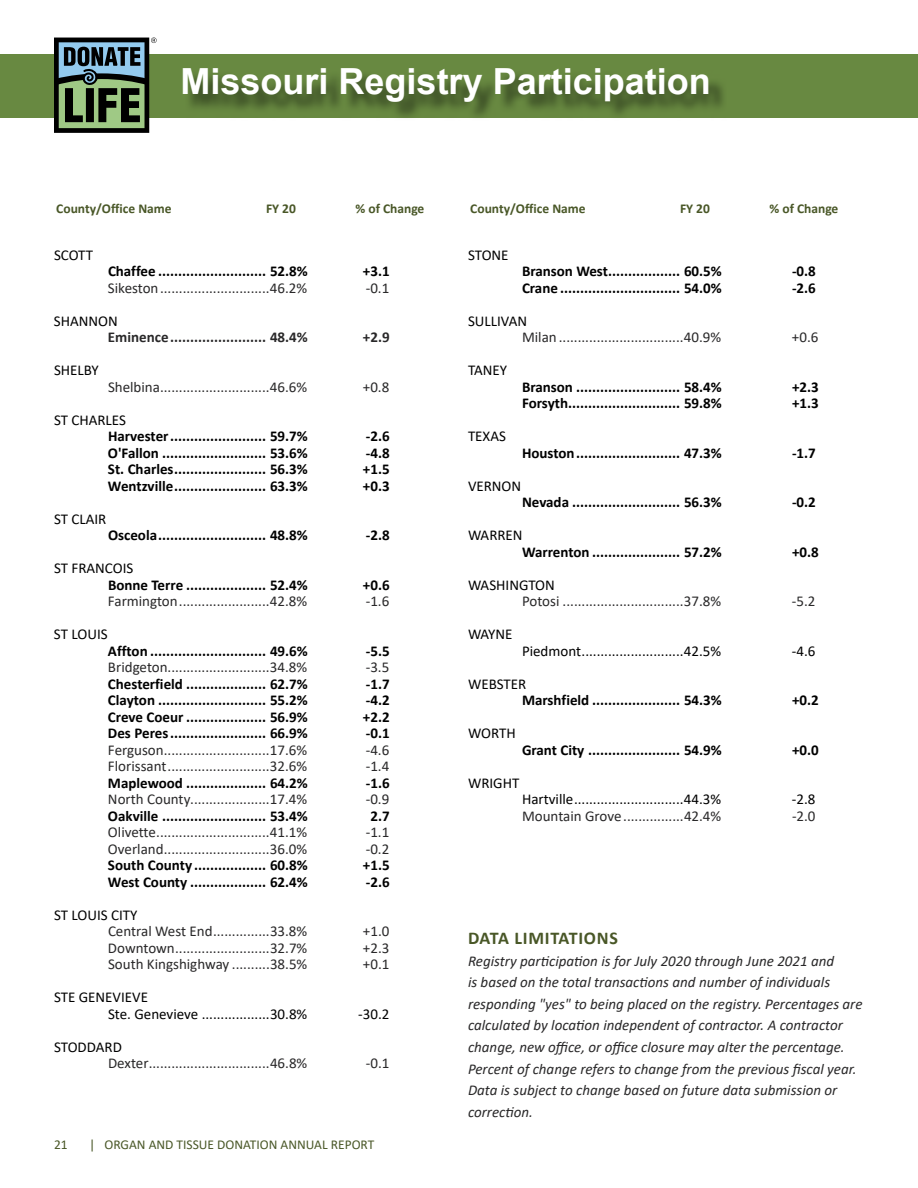
<style>
.page{position:relative;width:918px;height:1188px;background:#fff}
.page>*{position:absolute;margin:0;border:0;box-sizing:border-box;transform-origin:0 0}
.t1{font:700 36px "Arial";color:#fff}
.t2{font:700 18px "Calibri";letter-spacing:.04em;color:#495727}
.t3{font:700 15px "Calibri";color:#000}
.t4{font:15px "Calibri";color:#292829}
.t5{font:italic 15px/21.6px "Calibri";color:#292829}
.t6{font:15px/16.5px "Calibri";color:#000}
.t7{font:700 15px "Calibri";color:#292829}
.t8{font:700 13.5px "Calibri";color:#495727}
.t9{font:13.5px "Calibri";color:#495727}
</style>
<div class="page">
<svg style="left:0;top:55px;width:918px;height:63px;background:#61803c"></svg>
<svg style="left:54px;top:38px;width:103px;height:95px;background:#506759"></svg>
<h1 class="t1" style="left:181px;top:56px;width:532px">Missouri Registry Participation</h1>
<p class="t8" style="left:56px;top:199px;width:117px">County/Office Name</p>
<p class="t8" style="left:266px;top:199px;width:31px">FY 20</p>
<p class="t8" style="left:356px;top:199px;width:70px">% of Change</p>
<p class="t6" style="left:54px;top:246px;width:41px">SCOTT</p>
<p class="t3" style="left:108px;top:261px;width:201px">Chaffee ........................... 52.8%</p>
<p class="t3" style="left:363px;top:261px;width:28px">+3.1</p>
<p class="t4" style="left:108px;top:277px;width:201px">Sikeston.............................46.2%</p>
<p class="t4" style="left:366px;top:277px;width:25px">-0.1</p>
<p class="t6" style="left:54px;top:312px;width:65px">SHANNON</p>
<p class="t7" style="left:108px;top:327px;width:201px">Eminence........................ 48.4%</p>
<p class="t7" style="left:363px;top:327px;width:28px">+2.9</p>
<p class="t6" style="left:54px;top:362px;width:46px">SHELBY</p>
<p class="t4" style="left:108px;top:376px;width:201px">Shelbina.............................46.6%</p>
<p class="t4" style="left:363px;top:376px;width:28px">+0.8</p>
<p class="t6" style="left:54px;top:411px;width:74px">ST CHARLES</p>
<p class="t3" style="left:108px;top:426px;width:201px">Harvester........................ 59.7%</p>
<p class="t3" style="left:366px;top:426px;width:25px">-2.6</p>
<p class="t3" style="left:108px;top:442px;width:201px">O'Fallon .......................... 53.6%</p>
<p class="t3" style="left:366px;top:442px;width:25px">-4.8</p>
<p class="t3" style="left:108px;top:459px;width:201px">St. Charles....................... 56.3%</p>
<p class="t3" style="left:363px;top:459px;width:28px">+1.5</p>
<p class="t3" style="left:108px;top:475px;width:201px">Wentzville....................... 63.3%</p>
<p class="t3" style="left:363px;top:475px;width:28px">+0.3</p>
<p class="t6" style="left:54px;top:510px;width:54px">ST CLAIR</p>
<p class="t3" style="left:108px;top:525px;width:201px">Osceola........................... 48.8%</p>
<p class="t3" style="left:366px;top:525px;width:25px">-2.8</p>
<p class="t6" style="left:54px;top:560px;width:81px">ST FRANCOIS</p>
<p class="t3" style="left:108px;top:574px;width:201px">Bonne Terre .................... 52.4%</p>
<p class="t3" style="left:363px;top:574px;width:28px">+0.6</p>
<p class="t4" style="left:108px;top:591px;width:201px">Farmington........................42.8%</p>
<p class="t4" style="left:366px;top:591px;width:25px">-1.6</p>
<p class="t6" style="left:54px;top:626px;width:55px">ST LOUIS</p>
<p class="t3" style="left:108px;top:640px;width:201px">Affton ............................. 49.6%</p>
<p class="t3" style="left:366px;top:640px;width:25px">-5.5</p>
<p class="t4" style="left:108px;top:657px;width:201px">Bridgeton...........................34.8%</p>
<p class="t4" style="left:366px;top:657px;width:25px">-3.5</p>
<p class="t3" style="left:108px;top:673px;width:201px">Chesterfield .................... 62.7%</p>
<p class="t3" style="left:366px;top:673px;width:25px">-1.7</p>
<p class="t3" style="left:108px;top:690px;width:201px">Clayton ........................... 55.2%</p>
<p class="t3" style="left:366px;top:690px;width:25px">-4.2</p>
<p class="t3" style="left:108px;top:706px;width:201px">Creve Coeur .................... 56.9%</p>
<p class="t3" style="left:363px;top:706px;width:28px">+2.2</p>
<p class="t3" style="left:108px;top:723px;width:201px">Des Peres........................ 66.9%</p>
<p class="t3" style="left:366px;top:723px;width:25px">-0.1</p>
<p class="t4" style="left:108px;top:739px;width:201px">Ferguson............................17.6%</p>
<p class="t4" style="left:366px;top:739px;width:25px">-4.6</p>
<p class="t4" style="left:108px;top:756px;width:201px">Florissant...........................32.6%</p>
<p class="t4" style="left:366px;top:756px;width:25px">-1.4</p>
<p class="t3" style="left:108px;top:772px;width:201px">Maplewood .................... 64.2%</p>
<p class="t3" style="left:366px;top:772px;width:25px">-1.6</p>
<p class="t4" style="left:108px;top:789px;width:201px">North County.....................17.4%</p>
<p class="t4" style="left:366px;top:789px;width:25px">-0.9</p>
<p class="t3" style="left:108px;top:805px;width:201px">Oakville .......................... 53.4%</p>
<p class="t3" style="left:370px;top:805px;width:21px">2.7</p>
<p class="t4" style="left:108px;top:822px;width:201px">Olivette..............................41.1%</p>
<p class="t4" style="left:366px;top:822px;width:25px">-1.1</p>
<p class="t4" style="left:108px;top:838px;width:201px">Overland............................36.0%</p>
<p class="t4" style="left:366px;top:838px;width:25px">-0.2</p>
<p class="t3" style="left:108px;top:855px;width:201px">South County .................. 60.8%</p>
<p class="t3" style="left:363px;top:855px;width:28px">+1.5</p>
<p class="t3" style="left:108px;top:871px;width:201px">West County ................... 62.4%</p>
<p class="t3" style="left:366px;top:871px;width:25px">-2.6</p>
<p class="t6" style="left:54px;top:906px;width:85px">ST LOUIS CITY</p>
<p class="t4" style="left:108px;top:921px;width:201px">Central West End...............33.8%</p>
<p class="t4" style="left:363px;top:921px;width:28px">+1.0</p>
<p class="t4" style="left:108px;top:937px;width:201px">Downtown.........................32.7%</p>
<p class="t4" style="left:363px;top:937px;width:28px">+2.3</p>
<p class="t4" style="left:108px;top:954px;width:201px">South Kingshighway ..........38.5%</p>
<p class="t4" style="left:363px;top:954px;width:28px">+0.1</p>
<p class="t6" style="left:108px;top:989px;width:201px;text-indent:-54px">STE GENEVIEVE<br>Ste. Genevieve ..................30.8%</p>
<p class="t6" style="left:358px;top:1005px;width:33px">-30.2</p>
<p class="t6" style="left:54px;top:1038px;width:69px">STODDARD</p>
<p class="t4" style="left:108px;top:1053px;width:201px">Dexter................................46.8%</p>
<p class="t4" style="left:366px;top:1053px;width:25px">-0.1</p>
<p class="t9" style="left:54px;top:1135px;width:15px">21</p>
<p class="t9" style="left:89px;top:1135px;width:287px">| ORGAN AND TISSUE DONATION ANNUAL REPORT</p>
<p class="t8" style="left:470px;top:199px;width:117px">County/Office Name</p>
<p class="t8" style="left:680px;top:199px;width:31px">FY 20</p>
<p class="t8" style="left:770px;top:199px;width:70px">% of Change</p>
<p class="t6" style="left:468px;top:246px;width:42px">STONE</p>
<p class="t3" style="left:522px;top:261px;width:201px">Branson West.................. 60.5%</p>
<p class="t3" style="left:792px;top:261px;width:25px">-0.8</p>
<p class="t3" style="left:522px;top:277px;width:201px">Crane .............................. 54.0%</p>
<p class="t3" style="left:792px;top:277px;width:25px">-2.6</p>
<p class="t6" style="left:468px;top:312px;width:61px">SULLIVAN</p>
<p class="t4" style="left:522px;top:327px;width:201px">Milan .................................40.9%</p>
<p class="t4" style="left:792px;top:327px;width:28px">+0.6</p>
<p class="t6" style="left:468px;top:362px;width:41px">TANEY</p>
<p class="t3" style="left:522px;top:376px;width:201px">Branson .......................... 58.4%</p>
<p class="t3" style="left:792px;top:376px;width:28px">+2.3</p>
<p class="t3" style="left:522px;top:393px;width:201px">Forsyth............................ 59.8%</p>
<p class="t3" style="left:792px;top:393px;width:28px">+1.3</p>
<p class="t6" style="left:468px;top:428px;width:39px">TEXAS</p>
<p class="t3" style="left:522px;top:442px;width:201px">Houston.......................... 47.3%</p>
<p class="t3" style="left:792px;top:442px;width:25px">-1.7</p>
<p class="t6" style="left:468px;top:477px;width:55px">VERNON</p>
<p class="t3" style="left:522px;top:492px;width:201px">Nevada ........................... 56.3%</p>
<p class="t3" style="left:792px;top:492px;width:25px">-0.2</p>
<p class="t6" style="left:468px;top:527px;width:56px">WARREN</p>
<p class="t3" style="left:522px;top:541px;width:201px">Warrenton ...................... 57.2%</p>
<p class="t3" style="left:792px;top:541px;width:28px">+0.8</p>
<p class="t6" style="left:468px;top:576px;width:88px">WASHINGTON</p>
<p class="t4" style="left:522px;top:591px;width:201px">Potosi ................................37.8%</p>
<p class="t4" style="left:792px;top:591px;width:25px">-5.2</p>
<p class="t6" style="left:468px;top:626px;width:46px">WAYNE</p>
<p class="t6" style="left:522px;top:642px;width:201px">Piedmont...........................42.5%</p>
<p class="t6" style="left:792px;top:642px;width:25px">-4.6</p>
<p class="t6" style="left:468px;top:675px;width:60px">WEBSTER</p>
<p class="t3" style="left:522px;top:690px;width:201px">Marshfield ...................... 54.3%</p>
<p class="t3" style="left:792px;top:690px;width:28px">+0.2</p>
<p class="t6" style="left:468px;top:725px;width:49px">WORTH</p>
<p class="t3" style="left:522px;top:739px;width:201px">Grant City ....................... 54.9%</p>
<p class="t3" style="left:792px;top:739px;width:28px">+0.0</p>
<p class="t6" style="left:468px;top:774px;width:53px">WRIGHT</p>
<p class="t6" style="left:522px;top:791px;width:201px">Hartville.............................44.3%</p>
<p class="t6" style="left:792px;top:791px;width:25px">-2.8</p>
<p class="t4" style="left:522px;top:805px;width:201px">Mountain Grove................42.4%</p>
<p class="t4" style="left:792px;top:805px;width:25px">-2.0</p>
<p class="t2" style="left:468px;top:925px;width:151px">DATA LIMITATIONS</p>
<p class="t5" style="left:468px;top:949px;width:396px">Registry participation is for July 2020 through June 2021 and<br>is based on the total transactions and number of individuals responding "yes" to being placed on the registry. Percentages are calculated by location independent of contractor. A contractor change, new office, or office closure may alter the percentage.<br>Percent of change refers to change from the previous fiscal year.<br>Data is subject to change based on future data submission or correction.</p>
</div>
